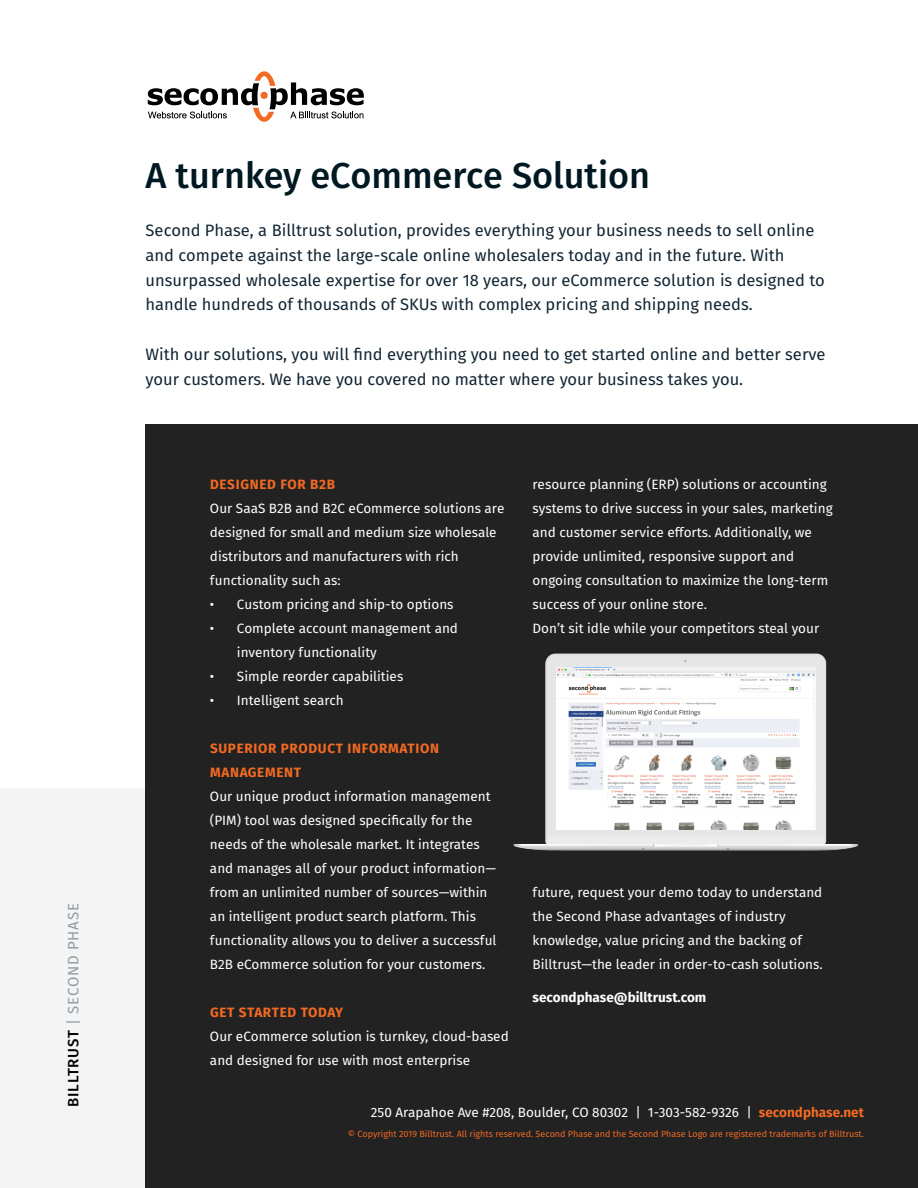
<style>
.page{position:relative;width:918px;height:1188px;background:#fff}
.page>*{position:absolute;margin:0;border:0;box-sizing:border-box;transform-origin:0 0}
.t1{font:500 36px "Fira Sans";color:#001821}
.t2{font:16.5px/24.8px "Fira Sans";color:#122533}
.t3{font:15px "Fira Sans";letter-spacing:.05em;color:#8e9ba2}
.t4{font:13.5px/24px "Fira Sans";color:#fff}
.t5{font:700 13.5px/24px "Fira Sans";letter-spacing:.05em;color:#f26922}
.t6{font:700 13.5px "Fira Sans";color:#fff}
.t7{font:9px "Fira Sans";color:#f26922}
.s1{font-weight:500;color:#000}
.s2{font-weight:700;color:#f26922}
</style>
<div class="page">
<div style="left:0;top:788px;width:918px;height:400px;background:#f4f4f4"></div>
<div style="left:146px;top:425px;width:772px;height:763px;background:#222"></div>
<img style="left:513px;top:653px;width:345px;height:198px">
<img style="left:557px;top:668px;width:259px;height:162px">
<svg style="left:148px;top:71px;width:216px;height:51px"></svg>
<p class="t3" style="left:63px;top:1107px;width:205px;rotate:-90deg"><span class="s1">BILLTRUST</span> | SECOND PHASE</p>
<h1 class="t1" style="left:146px;top:150px;width:506px">A turnkey eCommerce Solution</h1>
<p class="t2" style="left:146px;top:218px;width:681px">Second Phase, a Billtrust solution, provides everything your business needs to sell online and compete against the large-scale online wholesalers today and in the future. With unsurpassed wholesale expertise for over 18 years, our eCommerce solution is designed to handle hundreds of thousands of SKUs with complex pricing and shipping needs.</p>
<p class="t2" style="left:146px;top:342px;width:681px">With our solutions, you will find everything you need to get started online and better serve your customers. We have you covered no matter where your business takes you.</p>
<p class="t5" style="left:210px;top:472px;width:127px">DESIGNED FOR B2B</p>
<p class="t4" style="left:210px;top:496px;width:296px">Our SaaS B2B and B2C eCommerce solutions are designed for small and medium size wholesale distributors and manufacturers with rich functionality such as:</p>
<p class="t4" style="left:210px;top:592px;width:245px">• Custom pricing and ship-to options</p>
<p class="t4" style="left:237px;top:616px;width:223px;text-indent:-27px">• Complete account management and inventory functionality</p>
<p class="t4" style="left:210px;top:664px;width:195px">• Simple reorder capabilities</p>
<p class="t4" style="left:210px;top:688px;width:135px">• Intelligent search</p>
<p class="t5" style="left:210px;top:736px;width:230px">SUPERIOR PRODUCT INFORMATION<br>MANAGEMENT</p>
<p class="t4" style="left:210px;top:784px;width:288px">Our unique product information management (PIM) tool was designed specifically for the needs of the wholesale market. It integrates and manages all of your product information— from an unlimited number of sources—within an intelligent product search platform. This functionality allows you to deliver a successful B2B eCommerce solution for your customers.</p>
<p class="t5" style="left:210px;top:1000px;width:134px">GET STARTED TODAY</p>
<p class="t4" style="left:210px;top:1024px;width:300px">Our eCommerce solution is turnkey, cloud-based and designed for use with most enterprise</p>
<p class="t4" style="left:533px;top:472px;width:302px">resource planning (ERP) solutions or accounting systems to drive success in your sales, marketing and customer service efforts. Additionally, we provide unlimited, responsive support and ongoing consultation to maximize the long-term success of your online store.<br>Don’t sit idle while your competitors steal your</p>
<p class="t4" style="left:533px;top:880px;width:292px">future, request your demo today to understand the Second Phase advantages of industry knowledge, value pricing and the backing of Billtrust—the leader in order-to-cash solutions.</p>
<p class="t6" style="left:533px;top:988px;width:175px">secondphase@billtrust.com</p>
<p class="t4" style="left:371px;top:1100px;width:495px">250 Arapahoe Ave #208, Boulder, CO 80302 | 1-303-582-9326 | <span class="s2">secondphase.net</span></p>
<p class="t7" style="left:348px;top:1127px;width:518px">© Copyright 2019 Billtrust. All rights reserved. Second Phase and the Second Phase Logo are registered trademarks of Billtrust.</p>
</div>
